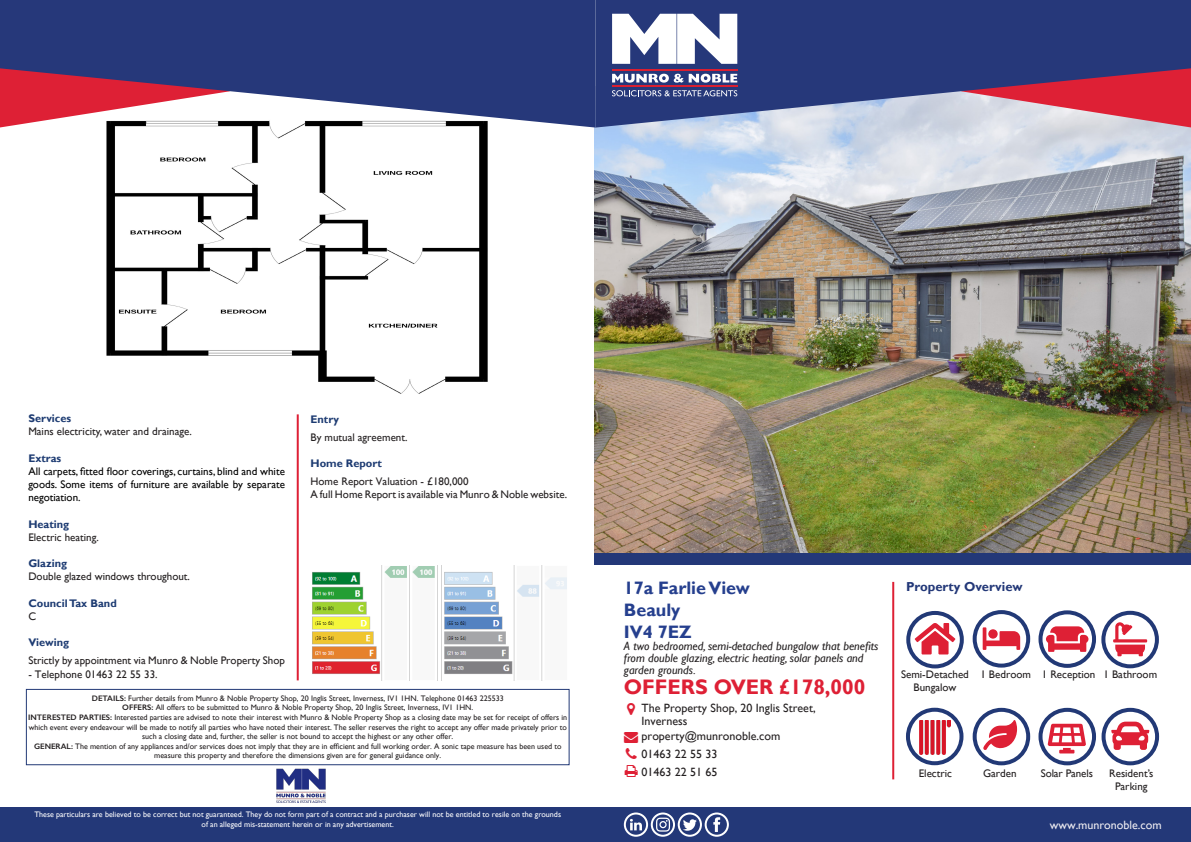
<style>
.page{position:relative;width:1191px;height:842px;background:#fff}
.page>*{position:absolute;margin:0;border:0;box-sizing:border-box;transform-origin:0 0}
.t1{font:700 21px "Gill Sans";color:#de2035}
.t2{font:700 18px "Gill Sans";color:#253f8e}
.t3{font:700 13px "Gill Sans";color:#233878}
.t4{font:italic 12px/12px "Gill Sans";color:#231f20}
.t5{font:12px "Gill Sans";color:#231f20}
.t6{font:12px "Gill Sans";color:#eeecf1}
.t7{font:11px "Gill Sans";color:#231f20}
.t8{font:11px/13.2px "Gill Sans";color:#000;text-align:justify}
.t9{font:11px "Gill Sans";color:#231f20}
.t10{font:700 11px "Gill Sans";color:#1d3b72}
.t11{font:8px/9.6px "Gill Sans";color:#231f20;text-align:center}
.t12{font:8px/9.6px "Gill Sans";color:#fff;text-align:center}
.s1{font-weight:600}
</style>
<div class="page">
<img style="left:106px;top:128px;width:382px;height:266px">
<img style="left:594px;top:128px;width:597px;height:425px">
<svg style="left:595px;top:0;width:596px;height:128px;background:#555084"></svg>
<div style="left:595px;top:808px;width:596px;height:34px;background:#233878"></div>
<hr style="left:892px;top:582px;width:2px;height:197px;background:#de2035">
<div style="left:594px;top:553px;width:597px;height:12px;background:#233878"></div>
<svg style="left:656px;top:818px;width:14px;height:14px"></svg>
<div style="left:651px;top:812px;width:24px;height:25px;border:2px solid #fff;border-radius:50%"></div>
<div style="left:624px;top:812px;width:24px;height:25px;border:2px solid #fff;border-radius:50%"></div>
<svg style="left:683px;top:819px;width:14px;height:12px"></svg>
<svg style="left:713px;top:817px;width:7px;height:15px"></svg>
<svg style="left:630px;top:819px;width:12px;height:11px"></svg>
<div style="left:677px;top:812px;width:25px;height:25px;border:2px solid #fff;border-radius:50%"></div>
<div style="left:704px;top:812px;width:25px;height:25px;border:2px solid #fff;border-radius:50%"></div>
<svg style="left:0;top:0;width:595px;height:128px;background:#524e83"></svg>
<div style="left:26px;top:689px;width:543px;height:76px;border:1px solid #223976"></div>
<div style="left:0;top:808px;width:595px;height:34px;background:#233878"></div>
<hr style="left:297px;top:414px;width:2px;height:266px;background:#de2036">
<svg style="left:612px;top:74px;width:125px;height:9px"></svg>
<svg style="left:612px;top:90px;width:125px;height:6px"></svg>
<hr style="left:612px;top:69px;width:125px;height:1px;background:#db1e30">
<hr style="left:612px;top:86px;width:125px;height:1px;background:#db1e30">
<svg style="left:612px;top:14px;width:125px;height:50px"></svg>
<img style="left:276px;top:768px;width:50px;height:34px">
<svg style="left:1047px;top:724px;width:39px;height:29px"></svg>
<div style="left:1038px;top:708px;width:58px;height:57px;border:4px solid #223976;border-radius:50%"></div>
<div style="left:906px;top:611px;width:57px;height:57px;border:4px solid #223976;border-radius:50%"></div>
<svg style="left:914px;top:623px;width:41px;height:31px"></svg>
<svg style="left:1113px;top:622px;width:34px;height:34px"></svg>
<svg style="left:982px;top:627px;width:38px;height:23px"></svg>
<svg style="left:1046px;top:626px;width:42px;height:26px"></svg>
<svg style="left:983px;top:720px;width:34px;height:30px"></svg>
<img style="left:920px;top:720px;width:30px;height:34px">
<div style="left:972px;top:610px;width:58px;height:58px;border:4px solid #223976;border-radius:50%"></div>
<div style="left:1038px;top:610px;width:58px;height:58px;border:4px solid #223976;border-radius:50%"></div>
<div style="left:1101px;top:611px;width:57px;height:57px;border:4px solid #223976;border-radius:50%"></div>
<div style="left:906px;top:708px;width:57px;height:57px;border:4px solid #223976;border-radius:50%"></div>
<div style="left:972px;top:708px;width:58px;height:57px;border:4px solid #223976;border-radius:50%"></div>
<svg style="left:1111px;top:722px;width:38px;height:28px"></svg>
<div style="left:1101px;top:708px;width:58px;height:57px;border:4px solid #223976;border-radius:50%"></div>
<img style="left:312px;top:566px;width:255px;height:114px">
<p class="t10" style="left:28px;top:412px;width:44px">Services</p>
<p class="t9" style="left:28px;top:425px;width:165px">Mains electricity, water and drainage.</p>
<p class="t10" style="left:28px;top:451px;width:34px">Extras</p>
<p class="t8" style="left:28px;top:465px;width:258px">All carpets, fitted floor coverings, curtains, blind and white goods. Some items of furniture are available by separate negotiation.</p>
<p class="t10" style="left:28px;top:517px;width:42px">Heating</p>
<p class="t9" style="left:28px;top:531px;width:72px">Electric heating.</p>
<p class="t10" style="left:28px;top:557px;width:40px">Glazing</p>
<p class="t9" style="left:28px;top:570px;width:163px">Double glazed windows throughout.</p>
<p class="t10" style="left:28px;top:596px;width:90px">Council Tax Band</p>
<p class="t9" style="left:28px;top:610px;width:9px">C</p>
<p class="t10" style="left:28px;top:636px;width:42px">Viewing</p>
<p class="t7" style="left:28px;top:654px;width:258px">Strictly by appointment via Munro &amp; Noble Property Shop</p>
<p class="t7" style="left:28px;top:667px;width:131px">- Telephone 01463 22 55 33.</p>
<p class="t10" style="left:310px;top:412px;width:30px">Entry</p>
<p class="t7" style="left:310px;top:430px;width:98px">By mutual agreement.</p>
<p class="t10" style="left:310px;top:457px;width:73px">Home Report</p>
<p class="t7" style="left:310px;top:475px;width:159px">Home Report Valuation - £180,000</p>
<p class="t7" style="left:310px;top:488px;width:258px">A full Home Report is available via Munro &amp; Noble website.</p>
<p class="t11" style="left:92px;top:693px;width:413px"><span class="s1">DETAILS:</span> Further details from Munro &amp; Noble Property Shop, 20 Inglis Street, Inverness, IV1 1HN. Telephone 01463 225533</p>
<p class="t11" style="left:122px;top:703px;width:352px"><span class="s1">OFFERS:</span> All offers to be submitted to Munro &amp; Noble Property Shop, 20 Inglis Street, Inverness, IV1 1HN.</p>
<p class="t11" style="left:28px;top:712px;width:540px"><span class="s1">INTERESTED PARTIES:</span> Interested parties are advised to note their interest with Munro &amp; Noble Property Shop as a closing date may be set for receipt of offers in which event every endeavour will be made to notify all parties who have noted their interest. The seller reserves the right to accept any offer made privately prior to such a closing date and, further, the seller is not bound to accept the highest or any other offer.</p>
<p class="t11" style="left:34px;top:741px;width:529px"><span class="s1">GENERAL:</span> The mention of any appliances and/or services does not imply that they are in efficient and full working order. A sonic tape measure has been used to measure this property and therefore the dimensions given are for general guidance only.</p>
<p class="t12" style="left:34px;top:810px;width:528px">These particulars are believed to be correct but not guaranteed. They do not form part of a contract and a purchaser will not be entitled to resile on the grounds of an alleged mis-statement herein or in any advertisement.</p>
<p class="t2" style="left:624px;top:577px;width:128px">17a Farlie View</p>
<p class="t2" style="left:624px;top:599px;width:58px">Beauly</p>
<p class="t2" style="left:624px;top:621px;width:69px">IV4 7EZ</p>
<p class="t4" style="left:624px;top:641px;width:256px">A two bedroomed, semi-detached bungalow that benefits from double glazing, electric heating, solar panels and garden grounds.</p>
<p class="t1" style="left:624px;top:674px;width:243px">OFFERS OVER £178,000</p>
<p class="t5" style="left:641px;top:701px;width:176px">The Property Shop, 20 Inglis Street,</p>
<p class="t5" style="left:641px;top:714px;width:47px">Inverness</p>
<p class="t5" style="left:641px;top:729px;width:140px">property@munronoble.com</p>
<p class="t5" style="left:641px;top:747px;width:78px">01463 22 55 33</p>
<p class="t5" style="left:641px;top:765px;width:78px">01463 22 51 65</p>
<p class="t3" style="left:906px;top:579px;width:118px">Property Overview</p>
<p class="t7" style="left:901px;top:668px;width:69px">Semi-Detached</p>
<p class="t7" style="left:980px;top:668px;width:52px">1 Bedroom</p>
<p class="t7" style="left:1041px;top:668px;width:55px">1 Reception</p>
<p class="t7" style="left:1103px;top:668px;width:55px">1 Bathroom</p>
<p class="t7" style="left:913px;top:681px;width:44px">Bungalow</p>
<p class="t7" style="left:918px;top:767px;width:35px">Electric</p>
<p class="t7" style="left:983px;top:767px;width:35px">Garden</p>
<p class="t9" style="left:1109px;top:767px;width:46px">Resident’s</p>
<p class="t9" style="left:1115px;top:780px;width:34px">Parking</p>
<p class="t9" style="left:1040px;top:767px;width:54px">Solar Panels</p>
<p class="t6" style="left:1049px;top:818px;width:113px">www.munronoble.com</p>
</div>
